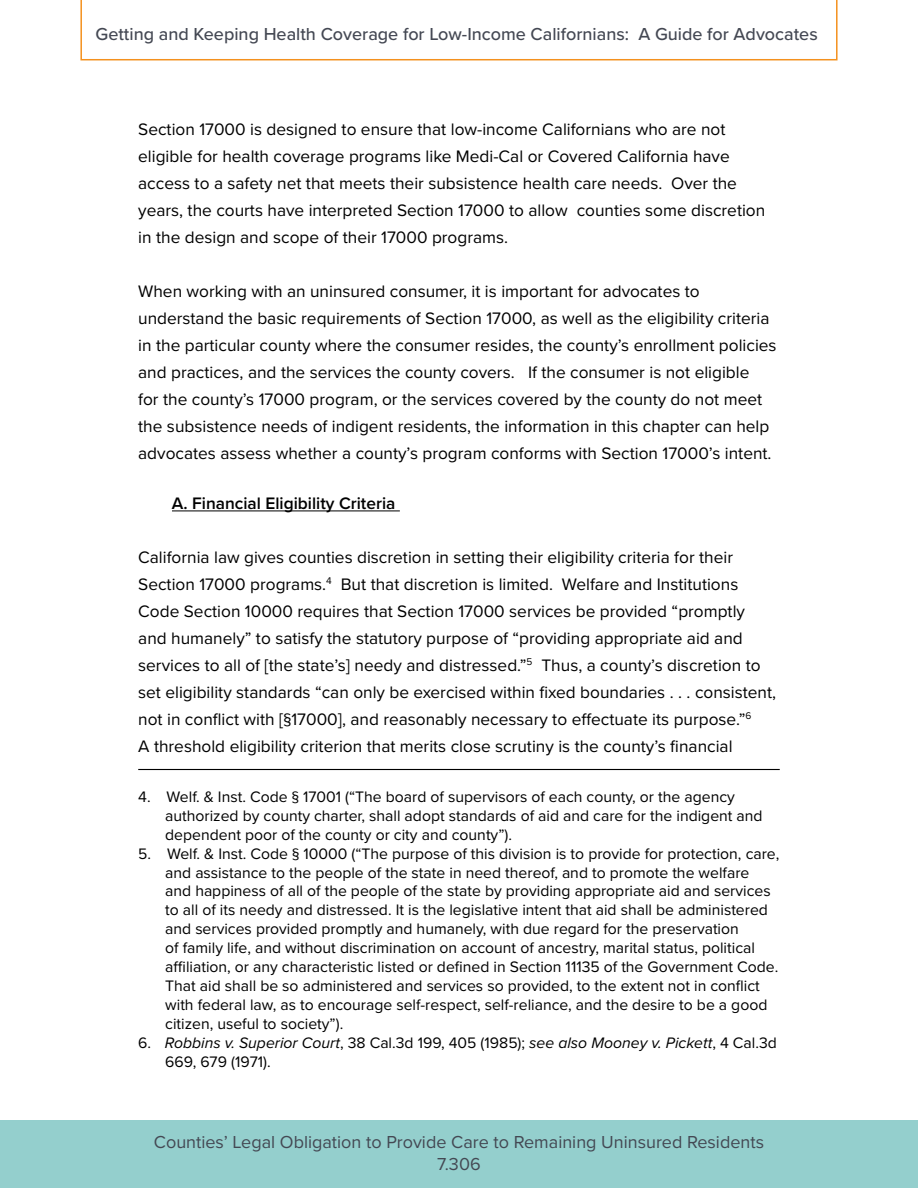
<style>
.page{position:relative;width:918px;height:1188px;background:#fff}
.page>*{position:absolute;margin:0;border:0;box-sizing:border-box;transform-origin:0 0}
.t1{font:500 18px "Proxima Nova";color:#444853}
.t2{font:18px/21.6px "Proxima Nova";color:#444853;text-align:center}
.t3{font:17.25px/27px "Proxima Nova";color:#000}
.t4{font:600 17.25px "Proxima Nova";color:#000}
.t5{font:15.75px/18.9px "Proxima Nova";color:#000}
.s1{font-style:italic}
</style>
<div class="page">
<div style="left:0;top:1120px;width:918px;height:68px;background:#94cfcd"></div>
<svg style="left:80px;top:0;width:758px;height:60px"></svg>
<hr style="left:172px;top:511px;width:228px;height:1px;background:#000">
<hr style="left:138px;top:769px;width:642px;height:1px;background:#000">
<p class="t1" style="left:96px;top:23px;width:724px">Getting and Keeping Health Coverage for Low-Income Californians: A Guide for Advocates</p>
<p class="t3" style="left:138px;top:116px;width:629px">Section 17000 is designed to ensure that low-income Californians who are not eligible for health coverage programs like Medi-Cal or Covered California have access to a safety net that meets their subsistence health care needs. Over the years, the courts have interpreted Section 17000 to allow counties some discretion in the design and scope of their 17000 programs.</p>
<p class="t3" style="left:138px;top:278px;width:640px">When working with an uninsured consumer, it is important for advocates to understand the basic requirements of Section 17000, as well as the eligibility criteria in the particular county where the consumer resides, the county’s enrollment policies and practices, and the services the county covers. If the consumer is not eligible<br>for the county’s 17000 program, or the services covered by the county do not meet the subsistence needs of indigent residents, the information in this chapter can help advocates assess whether a county’s program conforms with Section 17000’s intent.</p>
<p class="t4" style="left:172px;top:493px;width:225px">A. Financial Eligibility Criteria</p>
<p class="t3" style="left:138px;top:544px;width:639px">California law gives counties discretion in setting their eligibility criteria for their Section 17000 programs.<sup>4</sup> But that discretion is limited. Welfare and Institutions Code Section 10000 requires that Section 17000 services be provided “promptly and humanely” to satisfy the statutory purpose of “providing appropriate aid and services to all of [the state’s] needy and distressed.”<sup>5</sup> Thus, a county’s discretion to set eligibility standards “can only be exercised within fixed boundaries . . . consistent, not in conflict with [§17000], and reasonably necessary to effectuate its purpose.”<sup>6<br></sup>A threshold eligibility criterion that merits close scrutiny is the county’s financial</p>
<p class="t5" style="left:165px;top:788px;width:599px;text-indent:-27px">4. Welf. &amp; Inst. Code § 17001 (“The board of supervisors of each county, or the agency authorized by county charter, shall adopt standards of aid and care for the indigent and dependent poor of the county or city and county”).</p>
<p class="t5" style="left:165px;top:844px;width:616px;text-indent:-27px">5. Welf. &amp; Inst. Code § 10000 (“The purpose of this division is to provide for protection, care, and assistance to the people of the state in need thereof, and to promote the welfare and happiness of all of the people of the state by providing appropriate aid and services to all of its needy and distressed. It is the legislative intent that aid shall be administered and services provided promptly and humanely, with due regard for the preservation<br>of family life, and without discrimination on account of ancestry, marital status, political affiliation, or any characteristic listed or defined in Section 11135 of the Government Code.<br>That aid shall be so administered and services so provided, to the extent not in conflict with federal law, as to encourage self-respect, self-reliance, and the desire to be a good citizen, useful to society”).</p>
<p class="t5" style="left:165px;top:1033px;width:613px;text-indent:-27px">6. <span class="s1">Robbins v. Superior Court</span>, 38 Cal.3d 199, 405 (1985); <span class="s1">see also Mooney v. Pickett</span>, 4 Cal.3d<br>669, 679 (1971).</p>
<p class="t2" style="left:154px;top:1132px;width:612px">Counties’ Legal Obligation to Provide Care to Remaining Uninsured Residents<br>7.306</p>
</div>
